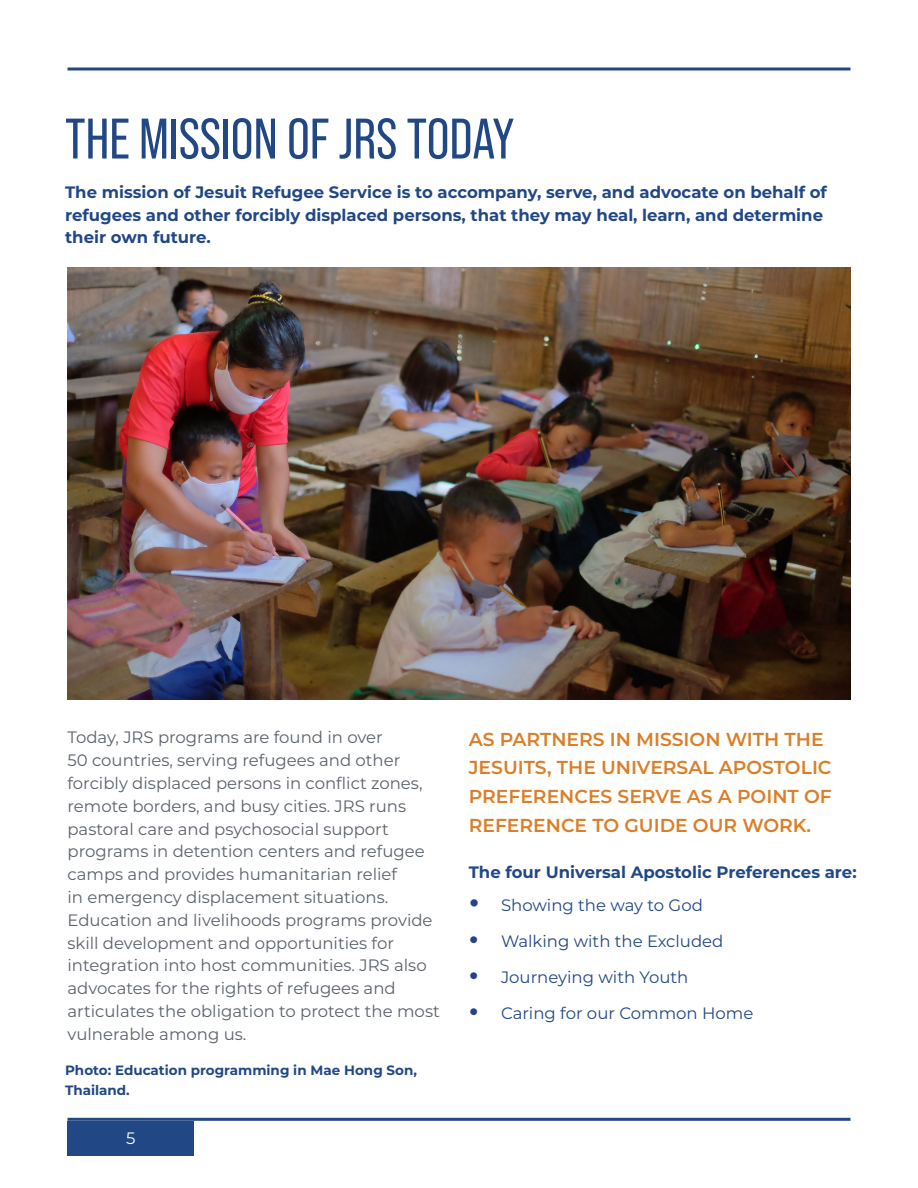
<style>
.page{position:relative;width:918px;height:1188px;background:#fff}
.page>*{position:absolute;margin:0;border:0;box-sizing:border-box;transform-origin:0 0}
.t1{font:57px "Bebas Neue Pro";color:#214885}
.t2{font:600 18.75px/28.8px "Montserrat";color:#db7e27}
.t3{font:16.5px/22.8px "Montserrat";color:#5b616b}
.t4{font:700 16.5px/22.8px "Montserrat";color:#214885}
.t5{font:16.5px "Montserrat";color:#214885}
.t6{font:16.5px "Montserrat";color:#fff}
.t7{font:700 13.5px/19.8px "Montserrat";color:#214885}
.s1{font-size:48px;color:#25408f}
.s2{font-size:45px;color:#25408f}
</style>
<div class="page">
<hr style="left:68px;top:68px;width:782px;height:3px;background:#214885">
<hr style="left:68px;top:1118px;width:782px;height:3px;background:#214885">
<div style="left:68px;top:1121px;width:126px;height:34px;background:#214885"></div>
<img style="left:68px;top:267px;width:782px;height:432px">
<h1 class="t1" style="left:65px;top:107px;width:451px">THE MISSION OF JRS TODAY</h1>
<p class="t4" style="left:65px;top:180px;width:763px">The mission of Jesuit Refugee Service is to accompany, serve, and advocate on behalf of refugees and other forcibly displaced persons, that they may heal, learn, and determine their own future.</p>
<p class="t3" style="left:68px;top:726px;width:374px">Today, JRS programs are found in over<br>50 countries, serving refugees and other forcibly displaced persons in conflict zones, remote borders, and busy cities. JRS runs pastoral care and psychosocial support programs in detention centers and refugee camps and provides humanitarian relief<br>in emergency displacement situations.<br>Education and livelihoods programs provide skill development and opportunities for integration into host communities. JRS also advocates for the rights of refugees and articulates the obligation to protect the most vulnerable among us.</p>
<p class="t7" style="left:65px;top:1060px;width:353px">Photo: Education programming in Mae Hong Son,<br>Thailand.</p>
<p class="t6" style="left:126px;top:1127px;width:11px">5</p>
<p class="t2" style="left:469px;top:724px;width:364px">AS PARTNERS IN MISSION WITH THE<br>JESUITS, THE UNIVERSAL APOSTOLIC<br>PREFERENCES SERVE AS A POINT OF<br>REFERENCE TO GUIDE OUR WORK.</p>
<p class="t4" style="left:469px;top:859px;width:389px">The four Universal Apostolic Preferences are:</p>
<p class="t5" style="left:467px;top:894px;width:237px"><span class="s1">•</span> Showing the way to God</p>
<p class="t5" style="left:467px;top:930px;width:258px"><span class="s2">•</span> Walking with the Excluded</p>
<p class="t5" style="left:467px;top:966px;width:223px"><span class="s2">•</span> Journeying with Youth</p>
<p class="t5" style="left:467px;top:1002px;width:288px"><span class="s2">•</span> Caring for our Common Home</p>
</div>
